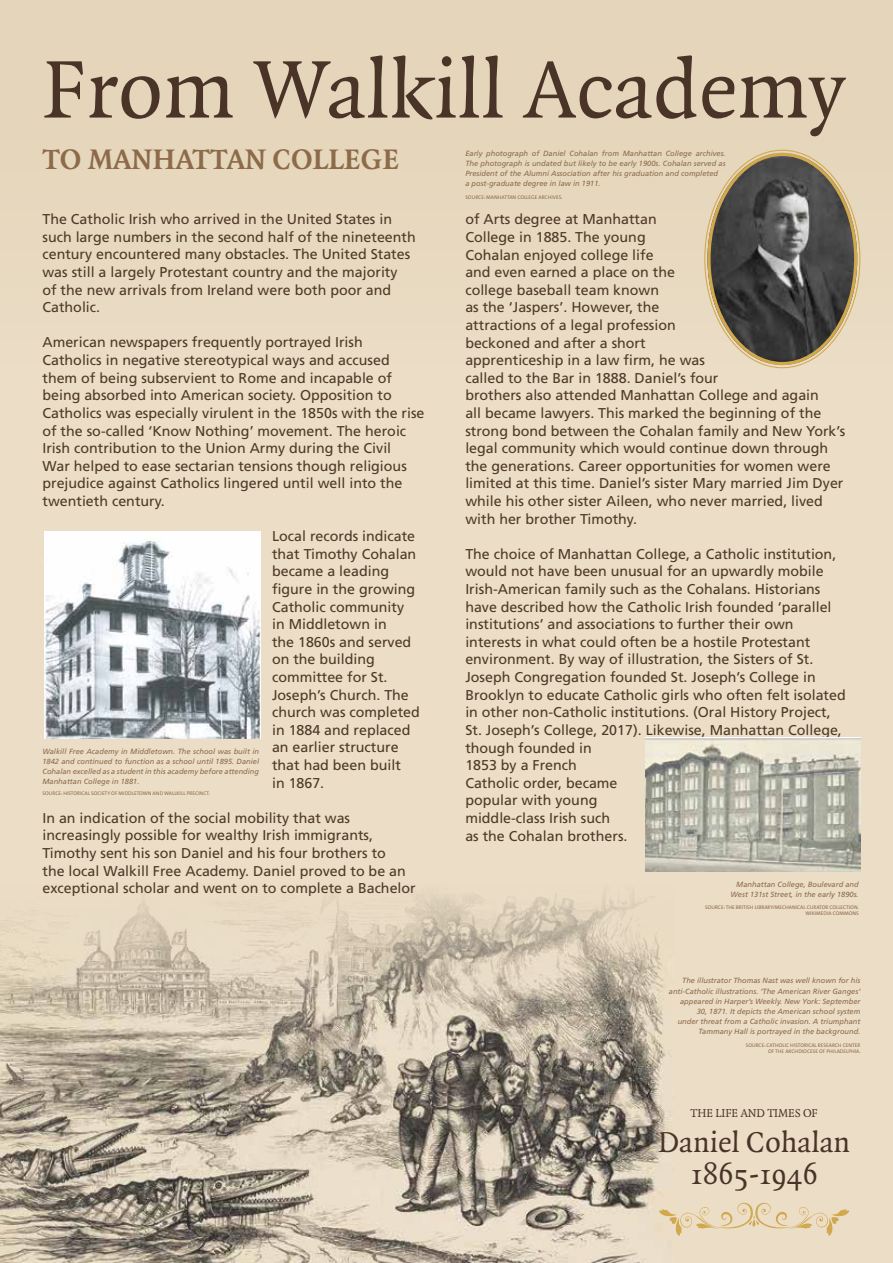
<style>
.page{position:relative;width:893px;height:1263px;background:#ebddc6}
.page>*{position:absolute;margin:0;border:0;box-sizing:border-box;transform-origin:0 0}
.t1{font:87.6px "Quadraat";color:#4a3428}
.t2{font:30.75px/32px "Quadraat";color:#4a3428;text-align:center}
.t3{font:700 30.3px "Quadraat";color:#8d6a4a}
.t4{font:14.25px/17.5px "Frutiger";color:#4e3928}
.t5{font:12.3px "Quadraat";letter-spacing:-.01em;color:#4a3428}
.t6{font:italic 7.5px/10.1px "Frutiger";color:#8d6a4a;text-align:right}
.t7{font:5.25px/6.3px "The Sans";color:#8d6a4a;text-align:right}
</style>
<div class="page">
<img style="left:0;top:842px;width:668px;height:421px">
<svg style="left:658px;top:1201px;width:191px;height:35px"></svg>
<div style="left:0;top:0;width:893px;height:433px;background:#e5d6bb"></div>
<img style="left:45px;top:531px;width:215px;height:207px">
<img style="left:707px;top:153px;width:150px;height:212px">
<img style="left:646px;top:738px;width:214px;height:134px">
<h1 class="t1" style="left:42px;top:44px;width:804px">From Walkill Academy</h1>
<h3 class="t3" style="left:42px;top:144px;width:358px">TO MANHATTAN COLLEGE</h3>
<p class="t6" style="left:465px;top:148px;width:262px;text-align:left">Early photograph of Daniel Cohalan from Manhattan College archives.<br>The photograph is undated but likely to be early 1900s. Cohalan served as President of the Alumni Association after his graduation and completed<br>a post-graduate degree in law in 1911.</p>
<p class="t7" style="left:465px;top:194px;width:99px">SOURCE: MANHATTAN COLLEGE ARCHIVES.</p>
<p class="t4" style="left:42px;top:210px;width:375px">The Catholic Irish who arrived in the United States in such large numbers in the second half of the nineteenth century encountered many obstacles. The United States was still a largely Protestant country and the majority<br>of the new arrivals from Ireland were both poor and Catholic.</p>
<p class="t4" style="left:42px;top:334px;width:384px">American newspapers frequently portrayed Irish Catholics in negative stereotypical ways and accused them of being subservient to Rome and incapable of being absorbed into American society. Opposition to Catholics was especially virulent in the 1850s with the rise of the so-called ‘Know Nothing’ movement. The heroic Irish contribution to the Union Army during the Civil<br>War helped to ease sectarian tensions though religious prejudice against Catholics lingered until well into the twentieth century.</p>
<p class="t4" style="left:272px;top:527px;width:149px">Local records indicate that Timothy Cohalan became a leading figure in the growing<br>Catholic community in Middletown in<br>the 1860s and served on the building committee for St.<br>Joseph’s Church. The church was completed in 1884 and replaced an earlier structure that had been built<br>in 1867.</p>
<p class="t4" style="left:42px;top:809px;width:375px">In an indication of the social mobility that was increasingly possible for wealthy Irish immigrants, Timothy sent his son Daniel and his four brothers to<br>the local Walkill Free Academy. Daniel proved to be an exceptional scholar and went on to complete a Bachelor</p>
<p class="t6" style="left:42px;top:746px;width:218px;text-align:justify">Walkill Free Academy in Middletown. The school was built in 1842 and continued to function as a school until 1895. Daniel Cohalan excelled as a student in this academy before attending Manhattan College in 1881.</p>
<p class="t7" style="left:42px;top:790px;width:169px">SOURCE: HISTORICAL SOCIETY OF MIDDLETOWN AND WALLKILL PRECINCT.</p>
<p class="t4" style="left:465px;top:210px;width:381px">of Arts degree at Manhattan<br>College in 1885. The young<br>Cohalan enjoyed college life<br>and even earned a place on the<br>college baseball team known<br>as the ‘Jaspers’. However, the<br>attractions of a legal profession<br>beckoned and after a short<br>apprenticeship in a law firm, he was<br>called to the Bar in 1888. Daniel’s four<br>brothers also attended Manhattan College and again<br>all became lawyers. This marked the beginning of the strong bond between the Cohalan family and New York’s legal community which would continue down through the generations. Career opportunities for women were limited at this time. Daniel’s sister Mary married Jim Dyer while his other sister Aileen, who never married, lived with her brother Timothy.</p>
<p class="t4" style="left:465px;top:545px;width:382px">The choice of Manhattan College, a Catholic institution, would not have been unusual for an upwardly mobile Irish-American family such as the Cohalans. Historians have described how the Catholic Irish founded ‘parallel institutions’ and associations to further their own interests in what could often be a hostile Protestant environment. By way of illustration, the Sisters of St.<br>Joseph Congregation founded St. Joseph’s College in Brooklyn to educate Catholic girls who often felt isolated in other non-Catholic institutions. (Oral History Project, St. Joseph’s College, 2017). Likewise, Manhattan College, though founded in<br>1853 by a French<br>Catholic order, became<br>popular with young<br>middle-class Irish such<br>as the Cohalan brothers.</p>
<p class="t6" style="left:731px;top:879px;width:130px">Manhattan College, Boulevard and<br>West 131st Street, in the early 1890s.</p>
<p class="t7" style="left:705px;top:904px;width:155px">SOURCE: THE BRITISH LIBRARY/MECHANICAL CURATOR COLLECTION.<br>WIKIMEDIA COMMONS</p>
<p class="t6" style="left:669px;top:976px;width:193px">The illustrator Thomas Nast was well known for his anti-Catholic illustrations. ‘The American River Ganges’ appeared in Harper’s Weekly. New York: September 30, 1871. It depicts the American school system<br>under threat from a Catholic invasion. A triumphant Tammany Hall is portrayed in the background.</p>
<p class="t7" style="left:746px;top:1042px;width:116px">SOURCE: CATHOLIC HISTORICAL RESEARCH CENTER<br>OF THE ARCHDIOCESE OF PHILADELPHIA.</p>
<p class="t5" style="left:691px;top:1106px;width:129px">THE LIFE AND TIMES OF</p>
<h2 class="t2" style="left:658px;top:1127px;width:193px">Daniel Cohalan<br>1865-1946</h2>
</div>
